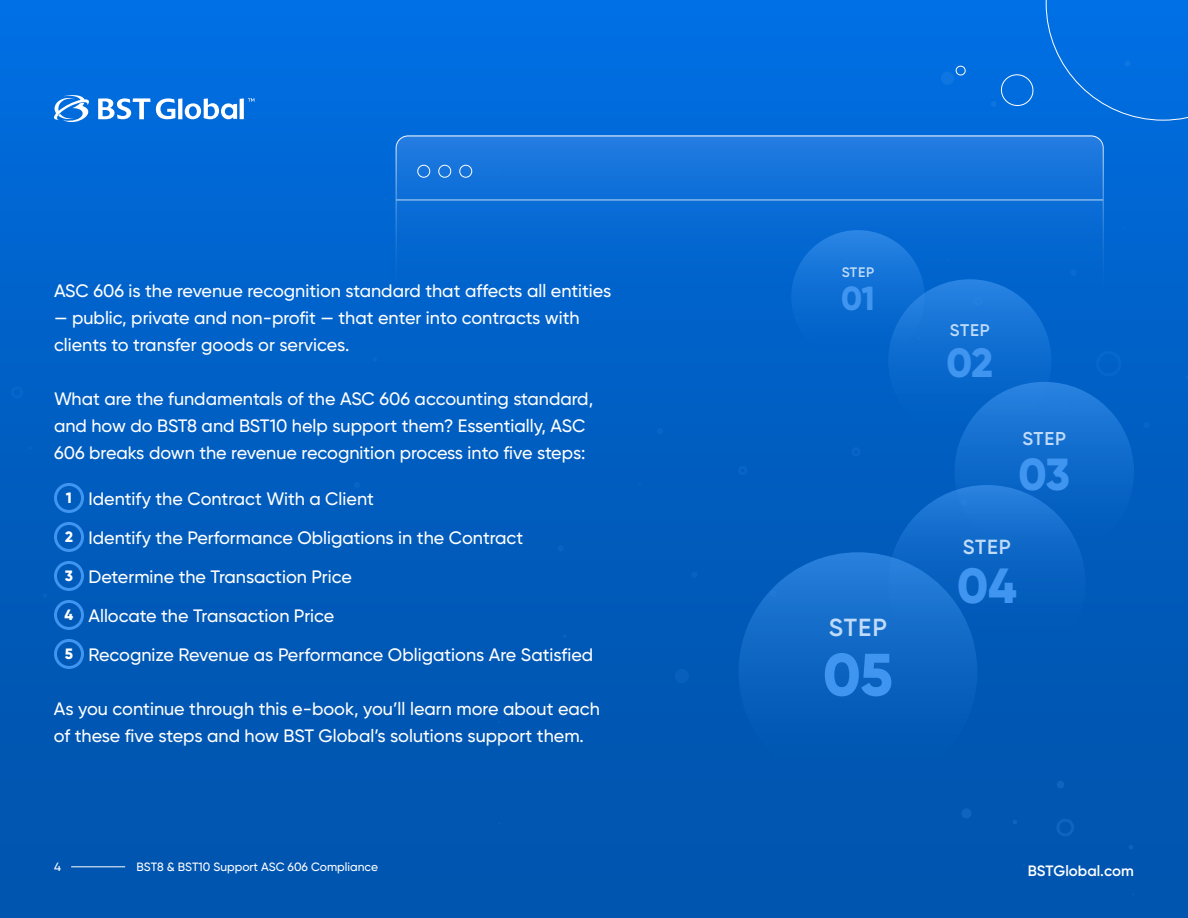
<style>
.page{position:relative;width:1188px;height:918px;background:#fff}
.page>*{position:absolute;margin:0;border:0;box-sizing:border-box;transform-origin:0 0}
.t1{font:800 59.7px "Gilroy";color:#3f95ef}
.t2{font:800 49.35px "Gilroy";color:#3f95ef}
.t3{font:800 44.85px "Gilroy";color:#3f95ef}
.t4{font:800 40.8px "Gilroy";color:#3f95ef}
.t5{font:800 33.3px "Gilroy";color:#3f95ef}
.t6{font:600 24.75px "Gilroy";color:#bfdbf9}
.t7{font:600 20.4px "Gilroy";color:#bfdbf9}
.t8{font:600 18.6px "Gilroy";color:#bfdbf9}
.t9{font:500 18px/27px "Gilroy";color:#fff}
.t10{font:600 16.95px "Gilroy";color:#bfdbf9}
.t11{font:600 15px "Gilroy";color:#fff}
.t12{font:600 13.8px "Gilroy";color:#bfdbf9}
.t13{font:500 12px "Gilroy";color:#fff}
.s1{font-weight:800;font-size:15px}
</style>
<div class="page">
<div style="left:0;top:0;width:1188px;height:918px;background:linear-gradient(to bottom,#006de0,#0051a8)"></div>
<svg style="left:956px;top:65px;width:10px;height:11px"></svg>
<div style="left:675px;top:669px;width:14px;height:14px;background:#085fbc;border-radius:50%"></div>
<svg style="left:373px;top:357px;width:4px;height:4px"></svg>
<svg style="left:401px;top:452px;width:4px;height:4px"></svg>
<svg style="left:354px;top:482px;width:6px;height:6px"></svg>
<svg style="left:43px;top:593px;width:4px;height:5px"></svg>
<div style="left:11px;top:386px;width:12px;height:12px;border:3px solid #3f95ef;border-radius:50%"></div>
<svg style="left:961px;top:808px;width:11px;height:11px"></svg>
<svg style="left:1128px;top:845px;width:5px;height:5px"></svg>
<svg style="left:1012px;top:820px;width:5px;height:5px"></svg>
<svg style="left:1053px;top:817px;width:25px;height:23px"></svg>
<svg style="left:1056px;top:780px;width:9px;height:9px"></svg>
<div style="left:941px;top:72px;width:13px;height:13px;background:#0e75e2;border-radius:50%"></div>
<svg style="left:991px;top:73px;width:44px;height:34px"></svg>
<div style="left:1046px;top:0;width:142px;height:121px;background:#006de1"></div>
<div style="left:557px;top:545px;width:7px;height:7px;background:#0862c1;border-radius:50%"></div>
<div style="left:691px;top:571px;width:7px;height:7px;background:#0861c0;border-radius:50%"></div>
<div style="left:738px;top:466px;width:9px;height:9px;border:3px solid #3f95ef;border-radius:50%"></div>
<svg style="left:563px;top:634px;width:4px;height:4px"></svg>
<div style="left:657px;top:428px;width:6px;height:7px;background:#0865c7;border-radius:50%"></div>
<div style="left:1143px;top:422px;width:7px;height:6px;background:#0865c7;border-radius:50%"></div>
<div style="left:1096px;top:351px;width:25px;height:25px;border:3px solid #3f95ef;border-radius:50%"></div>
<div style="left:851px;top:447px;width:10px;height:10px;border:3px solid #3f95ef;border-radius:50%"></div>
<div style="left:396px;top:298px;width:707px;height:5px;background:#0063cb"></div>
<svg style="left:395px;top:135px;width:709px;height:163px;background:#0f6ed6"></svg>
<div style="left:417px;top:165px;width:13px;height:13px;border:1px solid #fff;border-radius:50%"></div>
<div style="left:438px;top:165px;width:13px;height:13px;border:1px solid #fff;border-radius:50%"></div>
<div style="left:459px;top:165px;width:13px;height:13px;border:1px solid #fff;border-radius:50%"></div>
<div style="left:791px;top:230px;width:134px;height:134px;background:linear-gradient(to bottom,#2581e3,#005cc3);border-radius:50%"></div>
<div style="left:739px;top:552px;width:238px;height:239px;background:linear-gradient(to bottom,#247cd9,#0050ab);border-radius:50%"></div>
<svg style="left:888px;top:485px;width:198px;height:197px;background:#0b64c2"></svg>
<svg style="left:955px;top:382px;width:179px;height:179px;background:#116ccc"></svg>
<svg style="left:888px;top:279px;width:163px;height:163px;background:#116fd1"></svg>
<svg style="left:54px;top:94px;width:200px;height:33px"></svg>
<hr style="left:71px;top:867px;width:54px;height:1px;background:#fff">
<div style="left:54px;top:483px;width:30px;height:30px;border:3px solid #3f95ef;border-radius:50%"></div>
<div style="left:54px;top:522px;width:30px;height:30px;border:3px solid #3f95ef;border-radius:50%"></div>
<div style="left:54px;top:561px;width:30px;height:30px;border:3px solid #3f95ef;border-radius:50%"></div>
<div style="left:54px;top:600px;width:30px;height:30px;border:3px solid #3f95ef;border-radius:50%"></div>
<div style="left:54px;top:639px;width:30px;height:30px;border:3px solid #3f95ef;border-radius:50%"></div>
<p class="t9" style="left:54px;top:277px;width:559px">ASC 606 is the revenue recognition standard that affects all entities</p>
<p class="t9" style="left:54px;top:304px;width:527px">— public, private and non-profit — that enter into contracts with clients to transfer goods or services.</p>
<p class="t9" style="left:54px;top:385px;width:541px">What are the fundamentals of the ASC 606 accounting standard, and how do BST8 and BST10 help support them? Essentially, ASC<br>606 breaks down the revenue recognition process into five steps:</p>
<p class="t9" style="left:65px;top:480px;width:530px;line-height:39px"><span class="s1">1</span> Identify the Contract With a Client<br><span class="s1">2</span> Identify the Performance Obligations in the Contract<br><span class="s1">3</span> Determine the Transaction Price<br><span class="s1">4</span> Allocate the Transaction Price<br><span class="s1">5</span> Recognize Revenue as Performance Obligations Are Satisfied</p>
<p class="t9" style="left:54px;top:696px;width:547px">As you continue through this e-book, you’ll learn more about each of these five steps and how BST Global’s solutions support them.</p>
<p class="t12" style="left:842px;top:263px;width:34px">STEP</p>
<h3 class="t5" style="left:841px;top:278px;width:35px">01</h3>
<h3 class="t6" style="left:829px;top:612px;width:60px">STEP</h3>
<h1 class="t1" style="left:823px;top:637px;width:71px">05</h1>
<p class="t10" style="left:950px;top:320px;width:41px">STEP</p>
<h3 class="t4" style="left:947px;top:337px;width:48px">02</h3>
<p class="t8" style="left:1022px;top:427px;width:45px">STEP</p>
<h3 class="t3" style="left:1018px;top:446px;width:53px">03</h3>
<p class="t7" style="left:963px;top:534px;width:50px">STEP</p>
<h2 class="t2" style="left:957px;top:555px;width:61px">04</h2>
<p class="t13" style="left:54px;top:860px;width:8px">4</p>
<p class="t13" style="left:136px;top:860px;width:243px">BST8 &amp; BST10 Support ASC 606 Compliance</p>
<p class="t11" style="left:1028px;top:861px;width:108px">BSTGlobal.com</p>
</div>
